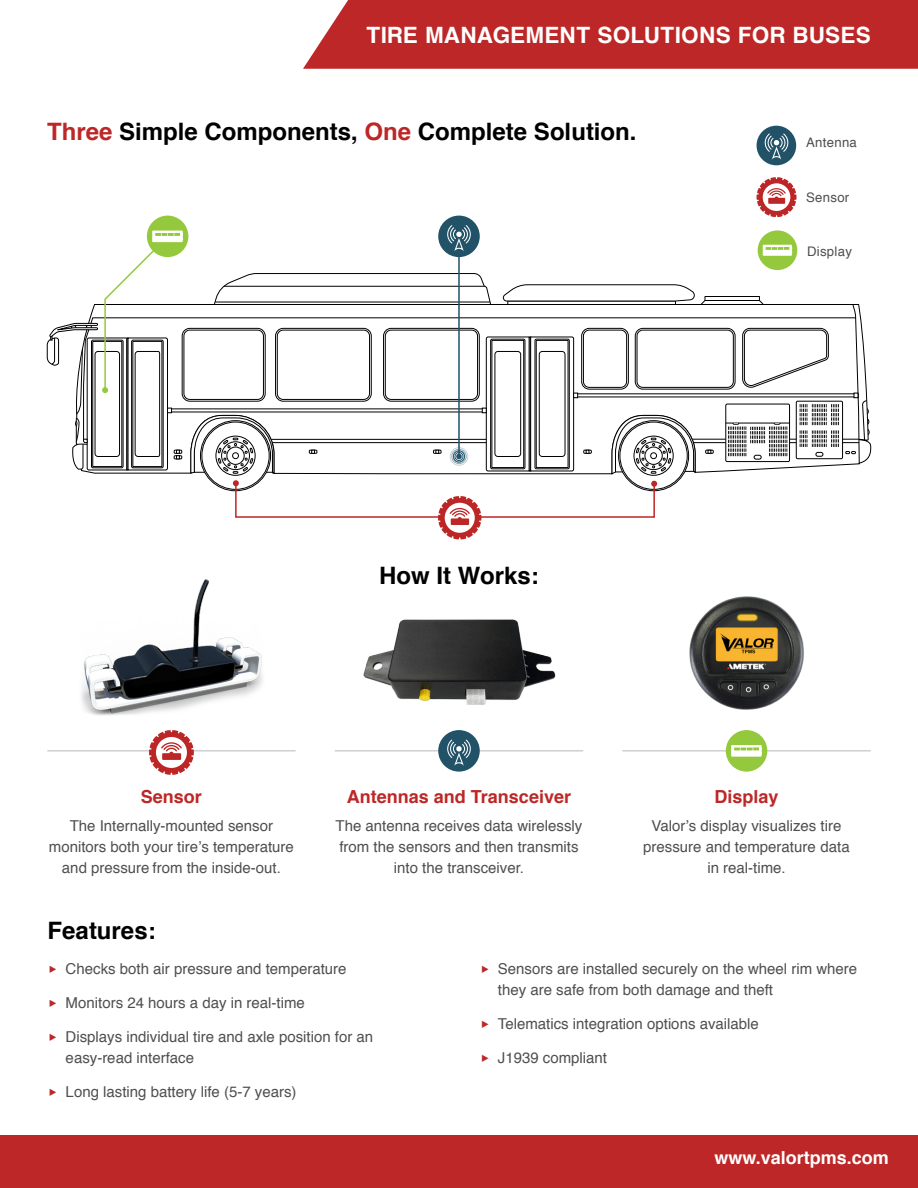
<style>
.page{position:relative;width:918px;height:1188px;background:#fff}
.page>*{position:absolute;margin:0;border:0;box-sizing:border-box;transform-origin:0 0}
.t1{font:700 24px "Helvetica";color:#000}
.t2{font:700 22.5px "Helvetica";letter-spacing:.01em;color:#fff}
.t3{font:700 18px "Helvetica";color:#bd2727}
.t4{font:700 18px "Helvetica";color:#fff}
.t5{font:15px/21px "Helvetica";color:#504f50;text-align:center}
.t6{font:13.2px "Helvetica";letter-spacing:.02em;color:#504f50}
.s1{color:#bd2727}
.s2{font-size:28.5px;color:#bd2727}
</style>
<div class="page">
<div style="left:303px;top:0;width:615px;height:69px;background:#bd2727"></div>
<div style="left:0;top:1135px;width:918px;height:53px;background:#bd2727"></div>
<svg style="left:757px;top:177px;width:40px;height:40px"></svg>
<div style="left:184px;top:330px;width:80px;height:70px;border:1px solid #000;border-radius:6px"></div>
<hr style="left:458px;top:237px;width:2px;height:218px;background:#215268">
<div style="left:438px;top:216px;width:42px;height:41px;background:#215268;border-radius:50%"></div>
<svg style="left:447px;top:225px;width:24px;height:26px"></svg>
<div style="left:147px;top:216px;width:41px;height:41px;background:#95c93d;border-radius:50%"></div>
<div style="left:757px;top:126px;width:39px;height:39px;background:#215268;border-radius:50%"></div>
<div style="left:758px;top:230px;width:39px;height:40px;background:#95c93d;border-radius:50%"></div>
<svg style="left:763px;top:245px;width:29px;height:11px"></svg>
<svg style="left:46px;top:231px;width:137px;height:240px"></svg>
<img style="left:363px;top:619px;width:193px;height:86px">
<img style="left:81px;top:579px;width:182px;height:137px">
<img style="left:689px;top:596px;width:115px;height:114px">
<hr style="left:335px;top:751px;width:248px;height:1px;background:#b9b6b6">
<hr style="left:47px;top:751px;width:249px;height:1px;background:#b9b6b6">
<hr style="left:622px;top:751px;width:249px;height:1px;background:#b9b6b6">
<div style="left:438px;top:730px;width:42px;height:42px;background:#215268;border-radius:50%"></div>
<svg style="left:447px;top:740px;width:24px;height:26px"></svg>
<div style="left:726px;top:730px;width:41px;height:42px;background:#95c93d;border-radius:50%"></div>
<svg style="left:731px;top:745px;width:31px;height:12px"></svg>
<svg style="left:190px;top:273px;width:677px;height:266px"></svg>
<svg style="left:149px;top:730px;width:45px;height:45px"></svg>
<svg style="left:765px;top:133px;width:23px;height:27px"></svg>
<h2 class="t2" style="left:366px;top:14px;width:506px">TIRE MANAGEMENT SOLUTIONS FOR BUSES</h2>
<h1 class="t1" style="left:47px;top:109px;width:591px"><span class="s1">Three</span> Simple Components, <span class="s1">One</span> Complete Solution.</h1>
<p class="t6" style="left:806px;top:131px;width:52px">Antenna</p>
<p class="t6" style="left:806px;top:186px;width:45px">Sensor</p>
<p class="t6" style="left:807px;top:240px;width:46px">Display</p>
<h1 class="t1" style="left:379px;top:553px;width:161px">How It Works:</h1>
<p class="t3" style="left:141px;top:781px;width:63px">Sensor</p>
<p class="t5" style="left:49px;top:815px;width:247px">The Internally-mounted sensor monitors both your tire’s temperature and pressure from the inside-out.</p>
<h1 class="t1" style="left:48px;top:909px;width:110px">Features:</h1>
<p class="t3" style="left:347px;top:781px;width:226px">Antennas and Transceiver</p>
<p class="t5" style="left:336px;top:815px;width:248px">The antenna receives data wirelessly from the sensors and then transmits into the transceiver.</p>
<p class="t3" style="left:715px;top:781px;width:66px">Display</p>
<p class="t5" style="left:643px;top:815px;width:208px">Valor’s display visualizes tire pressure and temperature data in real-time.</p>
<p class="t5" style="left:48px;top:958px;width:300px"><span class="s2">‣</span> Checks both air pressure and temperature</p>
<p class="t5" style="left:48px;top:992px;width:259px"><span class="s2">‣</span> Monitors 24 hours a day in real-time</p>
<p class="t5" style="left:66px;top:1026px;width:309px;text-align:left;text-indent:-18px"><span class="s2">‣</span> Displays individual tire and axle position for an easy-read interface</p>
<p class="t5" style="left:48px;top:1080px;width:250px"><span class="s2">‣</span> Long lasting battery life (5-7 years)</p>
<p class="t5" style="left:498px;top:958px;width:361px;text-align:left;text-indent:-18px"><span class="s2">‣</span> Sensors are installed securely on the wheel rim where they are safe from both damage and theft</p>
<p class="t5" style="left:480px;top:1013px;width:280px"><span class="s2">‣</span> Telematics integration options available</p>
<p class="t5" style="left:480px;top:1047px;width:129px"><span class="s2">‣</span> J1939 compliant</p>
<p class="t4" style="left:714px;top:1142px;width:176px">www.valortpms.com</p>
</div>
